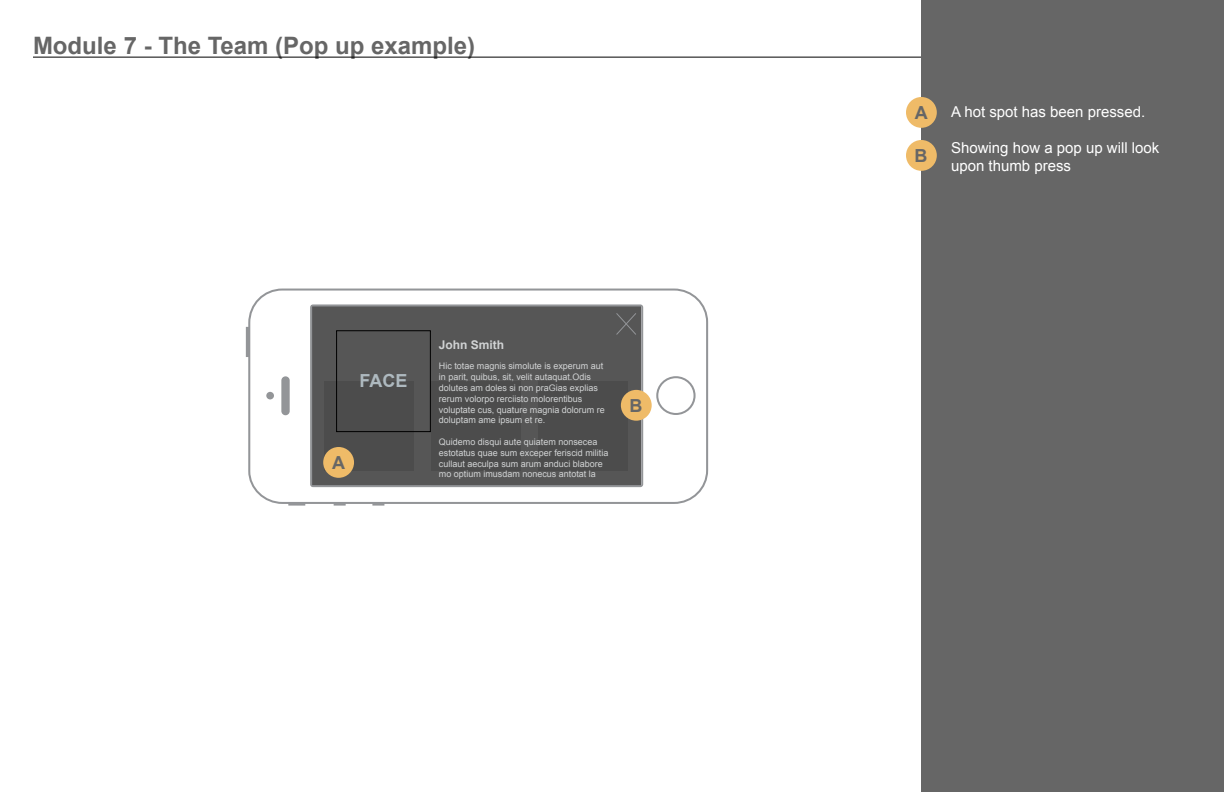
<style>
.page{position:relative;width:1224px;height:792px;background:#fff}
.page>*{position:absolute;margin:0;border:0;box-sizing:border-box;transform-origin:0 0}
.t1{font:700 24px "Arial";color:#666}
.t2{font:700 18px "Arial";color:#aeb9bf}
.t3{font:700 18px "Arial";color:#666}
.t4{font:15px/18px "Arial";color:#fff}
.t5{font:700 12px "Arial";color:#d1d3d4}
.t6{font:9px/10.8px "Arial";color:#d1d3d4}
</style>
<div class="page">
<div style="left:921px;top:0;width:303px;height:792px;background:#666"></div>
<hr style="left:33px;top:57px;width:888px;height:1px;background:#000">
<svg style="left:246px;top:289px;width:462px;height:217px"></svg>
<div style="left:266px;top:392px;width:8px;height:7px;background:#939598;border-radius:50%"></div>
<div style="left:906px;top:97px;width:31px;height:31px;background:#efbb68;border-radius:50%"></div>
<div style="left:323px;top:447px;width:31px;height:31px;background:#efbb68;border-radius:50%"></div>
<div style="left:621px;top:390px;width:31px;height:31px;background:#efbb68;border-radius:50%"></div>
<div style="left:906px;top:140px;width:31px;height:31px;background:#efbb68;border-radius:50%"></div>
<h1 class="t1" style="left:33px;top:29px;width:444px">Module 7 - The Team (Pop up example)</h1>
<h2 class="t2" style="left:359px;top:369px;width:50px">FACE</h2>
<h2 class="t3" style="left:332px;top:451px;width:14px">A</h2>
<h3 class="t5" style="left:439px;top:337px;width:67px">John Smith</h3>
<p class="t6" style="left:439px;top:361px;width:168px">Hic totae magnis simolute is experum aut in parit, quibus, sit, velit autaquat.Odis dolutes am doles si non praGias explias rerum volorpo rerciisto molorentibus voluptate cus, quature magnia dolorum re doluptam ame ipsum et re.</p>
<p class="t6" style="left:439px;top:436px;width:171px">Quidemo disqui aute quiatem nonsecea estotatus quae sum exceper feriscid militia cullaut aeculpa sum arum anduci blabore mo optium imusdam nonecus antotat la</p>
<h2 class="t3" style="left:629px;top:394px;width:14px">B</h2>
<h2 class="t3" style="left:915px;top:101px;width:14px">A</h2>
<h2 class="t3" style="left:915px;top:144px;width:14px">B</h2>
<h3 class="t4" style="left:951px;top:103px;width:196px">A hot spot has been pressed.</h3>
<h3 class="t4" style="left:951px;top:139px;width:210px">Showing how a pop up will look upon thumb press</h3>
</div>
